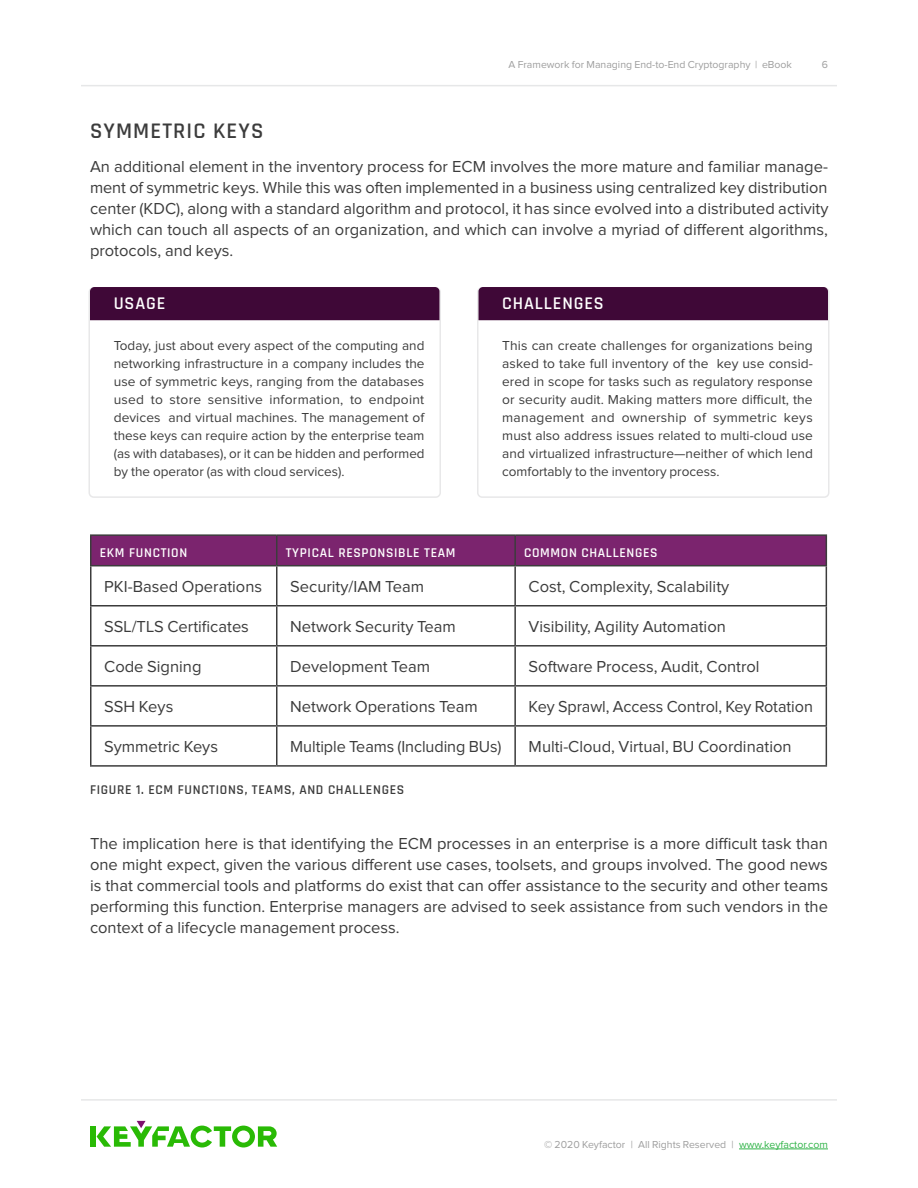
<style>
.page{position:relative;width:918px;height:1188px;background:#fff}
.page>*{position:absolute;margin:0;border:0;box-sizing:border-box;transform-origin:0 0}
.S3{font:600 22.5px "Rajdhani";letter-spacing:.05em;color:#3c3c3c}
.S4{font:600 18px "Rajdhani";letter-spacing:.05em;color:#fff}
.Body_Lg{font:16.5px/21px "Proxima Nova";color:#3c3c3c;text-align:justify}
.Body{font:13.5px/18px "Proxima Nova";color:#3c3c3c;text-align:justify}
.S5{font:600 13.5px "Rajdhani";letter-spacing:.05em;color:#fff}
.S5-2{font:600 13.5px "Rajdhani";letter-spacing:.05em;color:#3c3c3c}
.t1{font:10.5px "Proxima Nova";color:#9e9e9e}
.s1{color:#32b44a}
</style>
<div class="page">
<hr style="left:81px;top:85px;width:756px;height:1px;background:#e6e7e8">
<hr style="left:739px;top:1149px;width:89px;height:1px;background:#32b44a">
<div style="left:90px;top:1126px;width:6px;height:21px;background:#29ba05"></div>
<svg style="left:97px;top:1121px;width:180px;height:27px"></svg>
<hr style="left:81px;top:1099px;width:756px;height:2px;background:#e6e7e8">
<div style="left:477px;top:287px;width:353px;height:211px;border:2px solid #e8e8e9;border-radius:4px"></div>
<div style="left:479px;top:287px;width:349px;height:33px;background:#3f0837"></div>
<div style="left:88px;top:287px;width:353px;height:211px;border:2px solid #e8e8e9;border-radius:4px"></div>
<div style="left:90px;top:287px;width:349px;height:33px;background:#3f0837"></div>
<svg style="left:92px;top:566px;width:734px;height:199px"></svg>
<hr style="left:90px;top:566px;width:2px;height:39px;background:#3c3c3c">
<hr style="left:276px;top:566px;width:2px;height:39px;background:#3c3c3c">
<hr style="left:514px;top:566px;width:2px;height:39px;background:#3c3c3c">
<hr style="left:826px;top:566px;width:1px;height:39px;background:#3c3c3c">
<hr style="left:90px;top:605px;width:187px;height:2px;background:#3c3c3c">
<hr style="left:90px;top:607px;width:2px;height:38px;background:#3c3c3c">
<hr style="left:277px;top:605px;width:238px;height:2px;background:#3c3c3c">
<hr style="left:276px;top:607px;width:2px;height:38px;background:#3c3c3c">
<hr style="left:515px;top:605px;width:312px;height:2px;background:#3c3c3c">
<hr style="left:514px;top:607px;width:2px;height:38px;background:#3c3c3c">
<hr style="left:826px;top:607px;width:1px;height:38px;background:#3c3c3c">
<hr style="left:90px;top:645px;width:187px;height:2px;background:#3c3c3c">
<hr style="left:90px;top:647px;width:2px;height:38px;background:#3c3c3c">
<hr style="left:277px;top:645px;width:238px;height:2px;background:#3c3c3c">
<hr style="left:276px;top:647px;width:2px;height:38px;background:#3c3c3c">
<hr style="left:515px;top:645px;width:312px;height:2px;background:#3c3c3c">
<hr style="left:514px;top:647px;width:2px;height:38px;background:#3c3c3c">
<hr style="left:826px;top:647px;width:1px;height:38px;background:#3c3c3c">
<hr style="left:90px;top:685px;width:187px;height:2px;background:#3c3c3c">
<hr style="left:90px;top:687px;width:2px;height:38px;background:#3c3c3c">
<hr style="left:277px;top:685px;width:238px;height:2px;background:#3c3c3c">
<hr style="left:276px;top:687px;width:2px;height:38px;background:#3c3c3c">
<hr style="left:515px;top:685px;width:312px;height:2px;background:#3c3c3c">
<hr style="left:514px;top:687px;width:2px;height:38px;background:#3c3c3c">
<hr style="left:826px;top:687px;width:1px;height:38px;background:#3c3c3c">
<hr style="left:90px;top:725px;width:187px;height:2px;background:#3c3c3c">
<hr style="left:90px;top:727px;width:2px;height:38px;background:#3c3c3c">
<hr style="left:277px;top:725px;width:238px;height:2px;background:#3c3c3c">
<hr style="left:276px;top:727px;width:2px;height:38px;background:#3c3c3c">
<hr style="left:515px;top:725px;width:312px;height:2px;background:#3c3c3c">
<hr style="left:514px;top:727px;width:2px;height:38px;background:#3c3c3c">
<hr style="left:826px;top:727px;width:1px;height:38px;background:#3c3c3c">
<hr style="left:90px;top:765px;width:187px;height:2px;background:#3c3c3c">
<hr style="left:277px;top:765px;width:238px;height:2px;background:#3c3c3c">
<hr style="left:515px;top:765px;width:312px;height:2px;background:#3c3c3c">
<hr style="left:90px;top:534px;width:187px;height:2px;background:#3c3c3c">
<hr style="left:90px;top:536px;width:2px;height:29px;background:#3c3c3c">
<hr style="left:277px;top:534px;width:238px;height:2px;background:#3c3c3c">
<hr style="left:515px;top:534px;width:312px;height:2px;background:#3c3c3c">
<div style="left:91px;top:535px;width:736px;height:30px;background:#7b246e"></div>
<hr style="left:90px;top:565px;width:187px;height:1px;background:#3c3c3c">
<hr style="left:277px;top:565px;width:238px;height:1px;background:#3c3c3c">
<hr style="left:515px;top:565px;width:312px;height:1px;background:#3c3c3c">
<p class="t1" style="left:509px;top:60px;width:285px">A Framework for Managing End-to-End Cryptography | eBook</p>
<p class="t1" style="left:822px;top:60px;width:8px">6</p>
<p class="S3" style="left:90px;top:117px;width:175px">SYMMETRIC KEYS</p>
<p class="Body_Lg" style="left:90px;top:157px;width:740px">An additional element in the inventory process for ECM involves the more mature and familiar manage&shy;ment of symmetric keys. While this was often implemented in a business using centralized key distribution center (KDC), along with a standard algorithm and protocol, it has since evolved into a distributed activity which can touch all aspects of an organization, and which can involve a myriad of different algorithms, protocols, and keys.</p>
<p class="S4" style="left:114px;top:293px;width:53px">USAGE</p>
<p class="Body" style="left:114px;top:337px;width:312px">Today, just about every aspect of the computing and networking infrastructure in a company includes the use of symmetric keys, ranging from the databases used to store sensitive information, to endpoint devices and virtual machines. The management of these keys can require action by the enterprise team (as with databases), or it can be hidden and performed by the operator (as with cloud services).</p>
<p class="S4" style="left:502px;top:293px;width:103px">CHALLENGES</p>
<p class="Body" style="left:502px;top:337px;width:312px">This can create challenges for organizations being asked to take full inventory of the key use consid&shy;ered in scope for tasks such as regulatory response or security audit. Making matters more difficult, the management and ownership of symmetric keys must also address issues related to multi-cloud use and virtualized infrastructure—neither of which lend comfortably to the inventory process.</p>
<p class="S5" style="left:100px;top:544px;width:89px">EKM FUNCTION</p>
<p class="S5" style="left:286px;top:544px;width:171px">TYPICAL RESPONSIBLE TEAM</p>
<p class="S5" style="left:524px;top:544px;width:135px">COMMON CHALLENGES</p>
<p class="Body_Lg" style="left:104px;top:577px;width:159px">PKI-Based Operations</p>
<p class="Body_Lg" style="left:290px;top:577px;width:135px">Security/IAM Team</p>
<p class="Body_Lg" style="left:529px;top:577px;width:202px">Cost, Complexity, Scalability</p>
<p class="Body_Lg" style="left:104px;top:617px;width:146px">SSL/TLS Certificates</p>
<p class="Body_Lg" style="left:290px;top:617px;width:167px">Network Security Team</p>
<p class="Body_Lg" style="left:529px;top:617px;width:199px">Visibility, Agility Automation</p>
<p class="Body_Lg" style="left:104px;top:657px;width:99px">Code Signing</p>
<p class="Body_Lg" style="left:290px;top:657px;width:141px">Development Team</p>
<p class="Body_Lg" style="left:529px;top:657px;width:233px">Software Process, Audit, Control</p>
<p class="Body_Lg" style="left:104px;top:697px;width:71px">SSH Keys</p>
<p class="Body_Lg" style="left:290px;top:697px;width:189px">Network Operations Team</p>
<p class="Body_Lg" style="left:529px;top:697px;width:286px">Key Sprawl, Access Control, Key Rotation</p>
<p class="Body_Lg" style="left:104px;top:737px;width:115px">Symmetric Keys</p>
<p class="Body_Lg" style="left:290px;top:737px;width:213px">Multiple Teams (Including BUs)</p>
<p class="Body_Lg" style="left:529px;top:737px;width:264px">Multi-Cloud, Virtual, BU Coordination</p>
<p class="S5-2" style="left:90px;top:782px;width:316px">FIGURE 1. ECM FUNCTIONS, TEAMS, AND CHALLENGES</p>
<p class="Body_Lg" style="left:90px;top:834px;width:740px">The implication here is that identifying the ECM processes in an enterprise is a more difficult task than one might expect, given the various different use cases, toolsets, and groups involved. The good news is that commercial tools and platforms do exist that can offer assistance to the security and other teams performing this function. Enterprise managers are advised to seek assistance from such vendors in the context of a lifecycle management process.</p>
<p class="t1" style="left:544px;top:1139px;width:285px">© 2020 Keyfactor | All Rights Reserved | <span class="s1">www.keyfactor.com</span></p>
</div>
